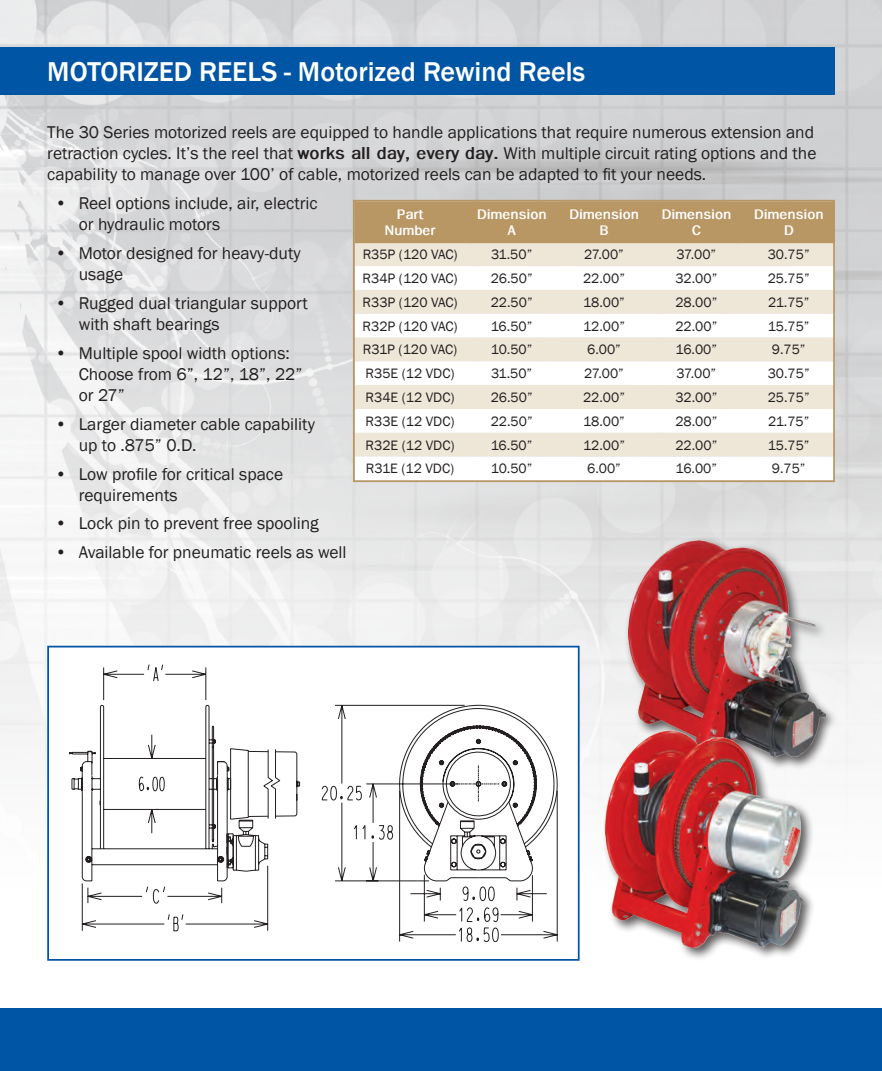
<style>
.page{position:relative;width:882px;height:1071px;background:#fff}
.page>*{position:absolute;margin:0;border:0;box-sizing:border-box;transform-origin:0 0}
.t1{font:500 28px "Franklin Gothic";color:#fff}
.t2{font:17.5px/21px "Franklin Gothic";color:#231f20}
.t3{font:14px "Franklin Gothic";color:#231f20}
.t4{font:700 14px/16.8px "Franklin Gothic";color:#fff;text-align:center}
.s1{font-weight:700}
</style>
<div class="page">
<img style="left:0;top:0;width:882px;height:769px">
<div style="left:0;top:1008px;width:882px;height:63px;background:#0155a5"></div>
<div style="left:47px;top:646px;width:533px;height:315px;background:#fff;border:2px solid #0155a5"></div>
<div style="left:356px;top:203px;width:476px;height:38px;background:#b99765"></div>
<div style="left:356px;top:243px;width:476px;height:23px;background:#eee6d7"></div>
<svg style="left:356px;top:266px;width:476px;height:213px"></svg>
<hr style="left:355px;top:241px;width:111px;height:2px;background:#b99765">
<hr style="left:466px;top:241px;width:92px;height:2px;background:#b99765">
<hr style="left:558px;top:241px;width:92px;height:2px;background:#b99765">
<hr style="left:650px;top:241px;width:93px;height:2px;background:#b99765">
<hr style="left:743px;top:241px;width:92px;height:2px;background:#b99765">
<div style="left:353px;top:200px;width:482px;height:282px;border:2px solid #b99765"></div>
<div style="left:0;top:47px;width:835px;height:47px;background:#0155a5"></div>
<div style="left:624px;top:536px;width:215px;height:234px;background:#231f20;opacity:.75"></div>
<img style="left:628px;top:540px;width:197px;height:216px">
<div style="left:602px;top:728px;width:214px;height:233px;background:#231f20;opacity:.75"></div>
<img style="left:606px;top:731px;width:197px;height:217px">
<svg style="left:80px;top:665px;width:477px;height:277px"></svg>
<p class="t1" style="left:47px;top:54px;width:540px">MOTORIZED REELS - Motorized Rewind Reels</p>
<p class="t2" style="left:47px;top:122px;width:771px">The 30 Series motorized reels are equipped to handle applications that require numerous extension and retraction cycles. It’s the reel that <span class="s1">works all day, every day.</span> With multiple circuit rating options and the capability to manage over 100’ of cable, motorized reels can be adapted to fit your needs.</p>
<p class="t2" style="left:79px;top:193px;width:240px;text-indent:-24px">• Reel options include, air, electric or hydraulic motors</p>
<p class="t2" style="left:79px;top:243px;width:223px;text-indent:-24px">• Motor designed for heavy-duty usage</p>
<p class="t2" style="left:79px;top:293px;width:231px;text-indent:-24px">• Rugged dual triangular support with shaft bearings</p>
<p class="t2" style="left:79px;top:343px;width:225px;text-indent:-24px">• Multiple spool width options:<br>Choose from 6”, 12”, 18”, 22” or 27”</p>
<p class="t2" style="left:79px;top:414px;width:238px;text-indent:-24px">• Larger diameter cable capability up to .875” 0.D.</p>
<p class="t2" style="left:79px;top:464px;width:206px;text-indent:-24px">• Low profile for critical space requirements</p>
<p class="t2" style="left:55px;top:513px;width:265px">• Lock pin to prevent free spooling</p>
<p class="t2" style="left:55px;top:542px;width:293px">• Available for pneumatic reels as well</p>
<p class="t4" style="left:397px;top:205px;width:28px">Part</p>
<p class="t4" style="left:385px;top:222px;width:52px">Number</p>
<p class="t4" style="left:477px;top:205px;width:71px">Dimension<br>A</p>
<p class="t4" style="left:569px;top:205px;width:71px">Dimension<br>B</p>
<p class="t4" style="left:662px;top:205px;width:71px">Dimension<br>C</p>
<p class="t4" style="left:754px;top:205px;width:71px">Dimension</p>
<p class="t4" style="left:784px;top:222px;width:11px">D</p>
<p class="t3" style="left:363px;top:246px;width:96px">R35P (120 VAC)</p>
<p class="t3" style="left:491px;top:246px;width:43px">31.50”</p>
<p class="t3" style="left:584px;top:246px;width:41px">27.00”</p>
<p class="t3" style="left:677px;top:246px;width:41px">37.00”</p>
<p class="t3" style="left:768px;top:246px;width:43px">30.75”</p>
<p class="t3" style="left:363px;top:270px;width:96px">R34P (120 VAC)</p>
<p class="t3" style="left:491px;top:270px;width:43px">26.50”</p>
<p class="t3" style="left:583px;top:270px;width:43px">22.00”</p>
<p class="t3" style="left:675px;top:270px;width:43px">32.00”</p>
<p class="t3" style="left:768px;top:270px;width:43px">25.75”</p>
<p class="t3" style="left:363px;top:293px;width:96px">R33P (120 VAC)</p>
<p class="t3" style="left:491px;top:293px;width:43px">22.50”</p>
<p class="t3" style="left:583px;top:293px;width:43px">18.00”</p>
<p class="t3" style="left:675px;top:293px;width:43px">28.00”</p>
<p class="t3" style="left:768px;top:293px;width:43px">21.75”</p>
<p class="t3" style="left:363px;top:317px;width:96px">R32P (120 VAC)</p>
<p class="t3" style="left:491px;top:317px;width:43px">16.50”</p>
<p class="t3" style="left:583px;top:317px;width:43px">12.00”</p>
<p class="t3" style="left:675px;top:317px;width:43px">22.00”</p>
<p class="t3" style="left:768px;top:317px;width:43px">15.75”</p>
<p class="t3" style="left:363px;top:341px;width:96px">R31P (120 VAC)</p>
<p class="t3" style="left:491px;top:341px;width:43px">10.50”</p>
<p class="t3" style="left:587px;top:341px;width:35px">6.00”</p>
<p class="t3" style="left:676px;top:341px;width:43px">16.00”</p>
<p class="t3" style="left:772px;top:341px;width:35px">9.75”</p>
<p class="t3" style="left:366px;top:365px;width:90px">R35E (12 VDC)</p>
<p class="t3" style="left:491px;top:365px;width:43px">31.50”</p>
<p class="t3" style="left:584px;top:365px;width:41px">27.00”</p>
<p class="t3" style="left:677px;top:365px;width:41px">37.00”</p>
<p class="t3" style="left:768px;top:365px;width:43px">30.75”</p>
<p class="t3" style="left:366px;top:389px;width:90px">R34E (12 VDC)</p>
<p class="t3" style="left:491px;top:389px;width:43px">26.50”</p>
<p class="t3" style="left:583px;top:389px;width:43px">22.00”</p>
<p class="t3" style="left:675px;top:389px;width:43px">32.00”</p>
<p class="t3" style="left:768px;top:389px;width:43px">25.75”</p>
<p class="t3" style="left:366px;top:412px;width:90px">R33E (12 VDC)</p>
<p class="t3" style="left:491px;top:412px;width:43px">22.50”</p>
<p class="t3" style="left:583px;top:412px;width:43px">18.00”</p>
<p class="t3" style="left:675px;top:412px;width:43px">28.00”</p>
<p class="t3" style="left:768px;top:412px;width:43px">21.75”</p>
<p class="t3" style="left:366px;top:436px;width:90px">R32E (12 VDC)</p>
<p class="t3" style="left:491px;top:436px;width:43px">16.50”</p>
<p class="t3" style="left:583px;top:436px;width:43px">12.00”</p>
<p class="t3" style="left:675px;top:436px;width:43px">22.00”</p>
<p class="t3" style="left:768px;top:436px;width:43px">15.75”</p>
<p class="t3" style="left:366px;top:460px;width:90px">R31E (12 VDC)</p>
<p class="t3" style="left:491px;top:460px;width:43px">10.50”</p>
<p class="t3" style="left:587px;top:460px;width:35px">6.00”</p>
<p class="t3" style="left:676px;top:460px;width:43px">16.00”</p>
<p class="t3" style="left:772px;top:460px;width:35px">9.75”</p>
</div>
